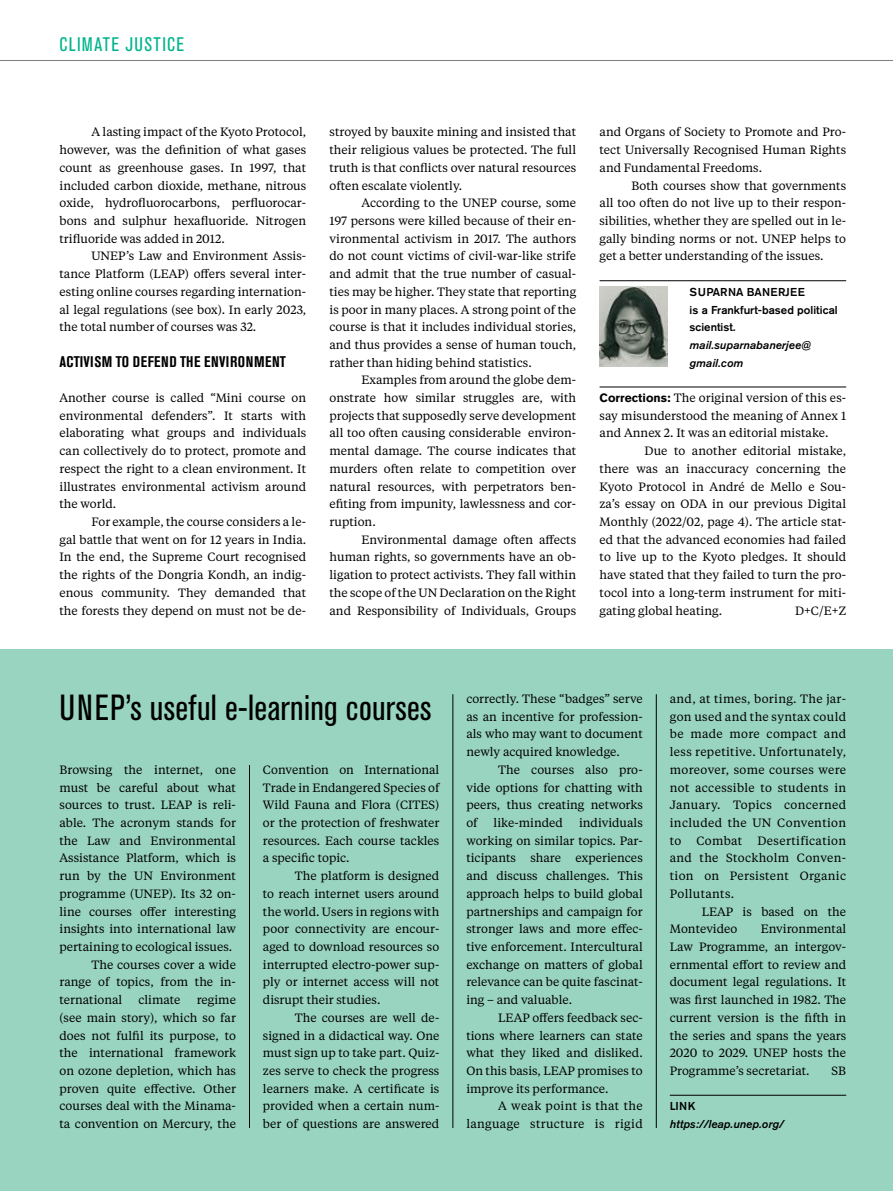
<style>
.page{position:relative;width:893px;height:1191px;background:#fff}
.page>*{position:absolute;margin:0;border:0;box-sizing:border-box;transform-origin:0 0}
.t1{font:condensed 36px "Akzidenz Grotesk BE";letter-spacing:.01em;color:#000}
.t2{font:condensed 19.5px "Akzidenz Grotesk BE";letter-spacing:.065em;color:#00b48d}
.t3{font:700 condensed 15.3px "Akzidenz Grotesk BE";letter-spacing:.035em;color:#000}
.t4{font:12px/17.7px "Tiempos Text";color:#000;text-align:justify}
.t5{font:12px/17.7px "Tiempos Text";letter-spacing:.025em;color:#000;text-align:right}
.t6{font:500 11.4px/17.7px "Akzidenz Grotesk BE";color:#000}
.t7{font:italic 500 11.4px/17.7px "Akzidenz Grotesk BE";color:#000}
.s1{font-family:"Akzidenz Grotesk BE";font-weight:700}
</style>
<div class="page">
<hr style="left:0;top:60px;width:893px;height:1px;background:#808285">
<hr style="left:600px;top:280px;width:246px;height:1px;background:#000">
<hr style="left:600px;top:387px;width:246px;height:1px;background:#000">
<img style="left:600px;top:287px;width:67px;height:79px">
<div style="left:0;top:650px;width:893px;height:541px;background:#99d4c0"></div>
<hr style="left:670px;top:1095px;width:176px;height:1px;background:#000">
<hr style="left:453px;top:694px;width:1px;height:434px;background:#000">
<hr style="left:249px;top:765px;width:1px;height:363px;background:#000">
<hr style="left:656px;top:694px;width:1px;height:434px;background:#000">
<h2 class="t2" style="left:60px;top:33px;width:126px">CLIMATE JUSTICE</h2>
<p class="t4" style="left:60px;top:123px;width:248px;text-indent:32px">A lasting impact of the Kyoto Protocol, however, was the definition of what gases count as greenhouse gases. In 1997, that included carbon dioxide, methane, nitrous oxide, hydrofluorocarbons, perfluorocar&shy;bons and sulphur hexafluoride. Nitrogen trifluoride was added in 2012.</p>
<p class="t4" style="left:60px;top:247px;width:248px;text-indent:32px">UNEP’s Law and Environment Assis&shy;tance Platform (LEAP) offers several inter&shy;esting online courses regarding internation&shy;al legal regulations (see box). In early 2023, the total number of courses was 32.</p>
<p class="t3" style="left:60px;top:352px;width:228px">ACTIVISM TO DEFEND THE ENVIRONMENT</p>
<p class="t4" style="left:60px;top:388px;width:248px">Another course is called “Mini course on environmental defenders”. It starts with elaborating what groups and individuals can collectively do to protect, promote and respect the right to a clean environment. It illustrates environmental activism around the world.</p>
<p class="t4" style="left:60px;top:512px;width:248px;text-indent:32px">For example, the course considers a le&shy;gal battle that went on for 12 years in India.<br>In the end, the Supreme Court recognised the rights of the Dongria Kondh, an indig&shy;enous community. They demanded that the forests they depend on must not be de-</p>
<p class="t4" style="left:330px;top:123px;width:248px">stroyed by bauxite mining and insisted that their religious values be protected. The full truth is that conflicts over natural resources often escalate violently.</p>
<p class="t4" style="left:330px;top:194px;width:248px;text-indent:32px">According to the UNEP course, some 197 persons were killed because of their en&shy;vironmental activism in 2017. The authors do not count victims of civil-war-like strife and admit that the true number of casual&shy;ties may be higher. They state that reporting is poor in many places. A strong point of the course is that it includes individual stories, and thus provides a sense of human touch, rather than hiding behind statistics.</p>
<p class="t4" style="left:330px;top:371px;width:248px;text-indent:32px">Examples from around the globe dem&shy;onstrate how similar struggles are, with projects that supposedly serve development all too often causing considerable environ&shy;mental damage. The course indicates that murders often relate to competition over natural resources, with perpetrators ben&shy;efiting from impunity, lawlessness and cor&shy;ruption.</p>
<p class="t4" style="left:330px;top:530px;width:248px;text-indent:32px">Environmental damage often affects human rights, so governments have an ob&shy;ligation to protect activists. They fall within the scope of the UN Declaration on the Right and Responsibility of Individuals, Groups</p>
<p class="t4" style="left:600px;top:123px;width:248px">and Organs of Society to Promote and Pro&shy;tect Universally Recognised Human Rights and Fundamental Freedoms.</p>
<p class="t4" style="left:600px;top:176px;width:248px;text-indent:32px">Both courses show that governments all too often do not live up to their respon&shy;sibilities, whether they are spelled out in le&shy;gally binding norms or not. UNEP helps to get a better understanding of the issues.</p>
<p class="t6" style="left:690px;top:283px;width:150px">SUPARNA BANERJEE<br>is a Frankfurt-based political scientist.</p>
<p class="t7" style="left:690px;top:336px;width:123px">mail.suparnabanerjee@ gmail.com</p>
<p class="t4" style="left:600px;top:388px;width:248px"><span class="s1">Corrections:</span> The original version of this es&shy;say misunderstood the meaning of Annex 1 and Annex 2. It was an editorial mistake.</p>
<p class="t4" style="left:600px;top:441px;width:248px;text-indent:45px">Due to another editorial mistake, there was an inaccuracy concerning the Kyoto Protocol in André de Mello e Sou&shy;za’s essay on ODA in our previous Digital Monthly (2022/02, page 4). The article stat&shy;ed that the advanced economies had failed to live up to the Kyoto pledges. It should have stated that they failed to turn the pro&shy;tocol into a long-term instrument for miti&shy;gating global heating.</p>
<p class="t4" style="left:795px;top:601px;width:53px">D+C/E+Z</p>
<h1 class="t1" style="left:60px;top:687px;width:373px">UNEP’s useful e-learning courses</h1>
<p class="t4" style="left:60px;top:760px;width:178px">Browsing the internet, one</p>
<p class="t4" style="left:60px;top:778px;width:178px">must be careful about what</p>
<p class="t4" style="left:60px;top:795px;width:178px">sources to trust. LEAP is reli-</p>
<p class="t4" style="left:60px;top:813px;width:178px">able. The acronym stands for</p>
<p class="t4" style="left:60px;top:831px;width:178px">the Law and Environmental</p>
<p class="t4" style="left:60px;top:848px;width:178px">Assistance Platform, which is</p>
<p class="t4" style="left:60px;top:866px;width:178px">run by the UN Environment</p>
<p class="t4" style="left:60px;top:884px;width:178px">programme (UNEP). Its 32 on-</p>
<p class="t4" style="left:60px;top:902px;width:178px">line courses offer interesting</p>
<p class="t4" style="left:60px;top:919px;width:178px">insights into international law</p>
<p class="t4" style="left:60px;top:937px;width:174px">pertaining to ecological issues.</p>
<p class="t4" style="left:91px;top:955px;width:146px">The courses cover a wide</p>
<p class="t4" style="left:60px;top:972px;width:178px">range of topics, from the in-</p>
<p class="t4" style="left:60px;top:990px;width:64px">ternational</p>
<p class="t4" style="left:138px;top:990px;width:44px">climate</p>
<p class="t4" style="left:263px;top:760px;width:178px">Convention on International Trade in Endangered Species of Wild Fauna and Flora (CITES) or the protection of freshwater resources. Each course tackles a specific topic.</p>
<p class="t4" style="left:263px;top:866px;width:178px;text-indent:32px">The platform is designed to reach internet users around the world. Users in regions with poor connectivity are encour&shy;aged to download resources so interrupted electro-power sup&shy;ply or internet access will not disrupt their studies.</p>
<p class="t4" style="left:263px;top:1008px;width:178px;text-indent:32px">The courses are well de&shy;signed in a didactical way. One must sign up to take part. Quiz&shy;zes serve to check the progress learners make. A certificate is provided when a certain num&shy;ber of questions are answered</p>
<p class="t4" style="left:60px;top:990px;width:178px;text-indent:137px">regime (see main story), which so far does not fulfil its purpose, to the international framework on ozone depletion, which has proven quite effective. Other courses deal with the Minama&shy;ta convention on Mercury, the</p>
<p class="t4" style="left:466px;top:689px;width:178px">correctly. These “badges” serve as an incentive for profession&shy;als who may want to document newly acquired knowledge.</p>
<p class="t4" style="left:466px;top:760px;width:178px;text-indent:32px">The courses also pro&shy;vide options for chatting with peers, thus creating networks of</p>
<p class="t4" style="left:466px;top:813px;width:178px;text-indent:113px">individuals working on similar topics. Par&shy;ticipants share experiences and discuss challenges. This approach helps to build global partnerships and campaign for stronger laws and more effec&shy;tive enforcement. Intercultural exchange on matters of global relevance can be quite fascinat&shy;ing – and valuable.</p>
<p class="t4" style="left:466px;top:1008px;width:178px;text-indent:32px">LEAP offers feedback sec&shy;tions where learners can state what they liked and disliked.<br>On this basis, LEAP promises to improve its performance.</p>
<p class="t5" style="left:466px;top:1096px;width:178px">A weak point is that the language structure is rigid</p>
<p class="t4" style="left:494px;top:813px;width:71px">like-minded</p>
<p class="t4" style="left:670px;top:689px;width:178px">and, at times, boring. The jar&shy;gon used and the syntax could be made more compact and less repetitive. Unfortunately, moreover, some courses were not accessible to students in January. Topics concerned included the UN Convention to</p>
<p class="t4" style="left:670px;top:831px;width:178px;text-indent:88px">Desertification and the Stockholm Conven&shy;tion on Persistent Organic Pollutants.</p>
<p class="t4" style="left:670px;top:902px;width:178px;text-indent:32px">LEAP is based on the<br>Montevideo</p>
<p class="t4" style="left:696px;top:831px;width:48px">Combat</p>
<p class="t4" style="left:670px;top:919px;width:178px;text-indent:91px">Environmental Law Programme, an intergov&shy;ernmental effort to review and document legal regulations. It was first launched in 1982. The current version is the fifth in the series and spans the years 2020 to 2029. UNEP hosts the Programme’s secretariat.</p>
<p class="t4" style="left:832px;top:1061px;width:16px">SB</p>
<p class="t6" style="left:670px;top:1097px;width:27px">LINK</p>
<p class="t7" style="left:670px;top:1115px;width:115px">https://leap.unep.org/</p>
</div>
